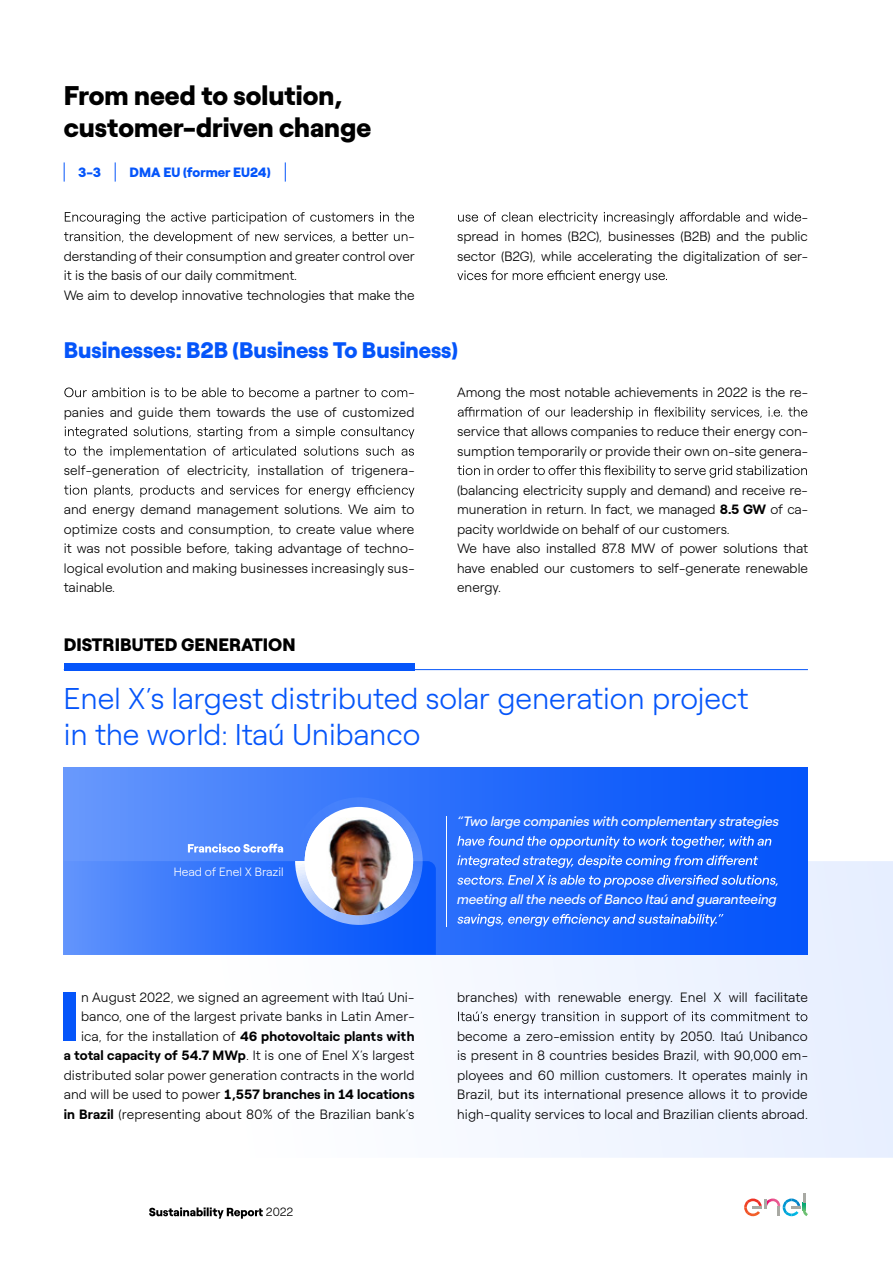
<style>
.page{position:relative;width:893px;height:1263px;background:#fff}
.page>*{position:absolute;margin:0;border:0;box-sizing:border-box;transform-origin:0 0}
.t1{font:900 69.15px "Roobert ENEL";color:#0555fa}
.t2{font:300 30px/36px "Roobert ENEL";color:#0555fa}
.t3{font:900 27px/32.4px "Roobert ENEL";color:#000}
.t4{font:900 22.5px "Roobert ENEL";color:#0555fa}
.t5{font:900 18px "Roobert ENEL";color:#000}
.t6{font:300 13.5px/19.5px "Roobert ENEL";color:#000}
.t7{font:italic 13.5px "Roobert ENEL";letter-spacing:-.01em;color:#fff}
.t8{font:900 13.5px "Roobert ENEL";color:#0555fa}
.t9{font:300 12px "Roobert ENEL";color:#fff}
.t10{font:300 12px "Roobert ENEL";color:#000}
.s1{font-weight:700}
</style>
<div class="page">
<div style="left:495px;top:861px;width:398px;height:297px;background:#edf3ff"></div>
<div style="left:64px;top:767px;width:744px;height:188px;background:linear-gradient(to right,#6395fc,#004ffa)"></div>
<svg style="left:64px;top:861px;width:372px;height:94px;background:#3576fb"></svg>
<svg style="left:64px;top:162px;width:1px;height:20px"></svg>
<svg style="left:115px;top:162px;width:1px;height:20px"></svg>
<svg style="left:285px;top:162px;width:1px;height:20px"></svg>
<svg style="left:65px;top:212px;width:349px;height:12px"></svg>
<svg style="left:64px;top:231px;width:343px;height:13px"></svg>
<svg style="left:458px;top:212px;width:343px;height:12px"></svg>
<svg style="left:457px;top:270px;width:210px;height:13px"></svg>
<svg style="left:64px;top:387px;width:343px;height:13px"></svg>
<svg style="left:65px;top:426px;width:349px;height:13px"></svg>
<svg style="left:64px;top:446px;width:350px;height:12px"></svg>
<svg style="left:64px;top:485px;width:350px;height:12px"></svg>
<svg style="left:458px;top:407px;width:349px;height:12px"></svg>
<svg style="left:457px;top:465px;width:350px;height:13px"></svg>
<hr style="left:64px;top:669px;width:744px;height:1px;background:#0555fa">
<hr style="left:446px;top:816px;width:1px;height:111px;background:#fff">
<svg style="left:457px;top:836px;width:315px;height:12px;background:#4f87fb"></svg>
<svg style="left:457px;top:855px;width:301px;height:13px;background:#4e87fb"></svg>
<svg style="left:457px;top:875px;width:321px;height:12px;background:#4f87fb"></svg>
<svg style="left:457px;top:914px;width:266px;height:12px;background:#538afb"></svg>
<svg style="left:458px;top:1011px;width:349px;height:13px"></svg>
<div style="left:64px;top:663px;width:351px;height:7px;background:#0555fa"></div>
<svg style="left:188px;top:844px;width:95px;height:8px"></svg>
<svg style="left:295px;top:797px;width:128px;height:128px;background:#417dfa"></svg>
<div style="left:305px;top:807px;width:108px;height:108px;background:#fff;border-radius:50%"></div>
<img style="left:305px;top:817px;width:108px;height:98px">
<svg style="left:744px;top:1193px;width:64px;height:23px"></svg>
<svg style="left:149px;top:1207px;width:114px;height:12px"></svg>
<h3 class="t3" style="left:64px;top:76px;width:309px">From need to solution, customer-driven change</h3>
<p class="t8" style="left:78px;top:162px;width:24px">3-3</p>
<p class="t8" style="left:130px;top:162px;width:143px">DMA EU (former EU24)</p>
<p class="t6" style="left:64px;top:226px;width:353px;text-indent:345px">- derstanding of their consumption and greater control over it is the basis of our daily commitment.<br>We aim to develop innovative technologies that make the</p>
<p class="t6" style="left:457px;top:206px;width:352px;text-align:justify;text-indent:345px">- spread in homes (B2C), businesses (B2B) and the public sector (B2G), while accelerating the digitalization of ser-</p>
<h3 class="t4" style="left:64px;top:332px;width:396px">Businesses: B2B (Business To Business)</h3>
<p class="t6" style="left:64px;top:382px;width:352px;text-align:right">-<br>panies and guide them towards the use of customized</p>
<p class="t6" style="left:457px;top:381px;width:352px">Among the most notable achievements in 2022 is the re-</p>
<p class="t6" style="left:457px;top:420px;width:352px">service that allows companies to reduce their energy con&shy;sumption temporarily or provide their own on-site genera-</p>
<p class="t6" style="left:457px;top:479px;width:352px">(balancing electricity supply and demand) and receive re&shy;muneration in return. In fact, we managed <span class="s1">8.5 GW</span> of ca&shy;pacity worldwide on behalf of our customers.<br>We have also installed 87.8 MW of power solutions that have enabled our customers to self-generate renewable energy.</p>
<p class="t6" style="left:64px;top:460px;width:352px">self-generation of electricity, installation of trigenera-</p>
<p class="t6" style="left:64px;top:499px;width:352px;text-align:justify">and energy demand management solutions. We aim to optimize costs and consumption, to create value where it was not possible before, taking advantage of techno&shy;logical evolution and making businesses increasingly sus&shy;tainable.</p>
<h3 class="t5" style="left:64px;top:630px;width:233px">DISTRIBUTED GENERATION</h3>
<h2 class="t2" style="left:64px;top:678px;width:686px">Enel X’s largest distributed solar generation project in the world: Itaú Unibanco</h2>
<p class="t9" style="left:174px;top:863px;width:111px">Head of Enel X Brazil</p>
<p class="t7" style="left:457px;top:811px;width:324px">“Two large companies with complementary strategies</p>
<p class="t7" style="left:457px;top:889px;width:321px">meeting all the needs of Banco Itaú and guaranteeing</p>
<p class="t6" style="left:64px;top:986px;width:352px;text-align:right">n August 2022, we signed an agreement with Itaú Uni&shy;banco, one of the largest private banks in Latin Amer&shy;ica, for the installation of <span class="s1">46 photovoltaic plants with<br>a total capacity of 54.7 MWp</span>. It is one of Enel X’s largest distributed solar power generation contracts in the world and will be used to power <span class="s1">1,557 branches in 14 locations in Brazil</span> (representing about 80% of the Brazilian bank’s</p>
<p class="t6" style="left:457px;top:986px;width:352px">branches) with renewable energy. Enel X will facilitate</p>
<h1 class="t1" style="left:60px;top:962px;width:22px">I</h1>
<p class="t6" style="left:457px;top:1025px;width:352px;text-align:justify">become a zero-emission entity by 2050. Itaú Unibanco is present in 8 countries besides Brazil, with 90,000 em&shy;ployees and 60 million customers. It operates mainly in Brazil, but its international presence allows it to provide high-quality services to local and Brazilian clients abroad.</p>
<p class="t10" style="left:266px;top:1203px;width:29px">2022</p>
</div>
